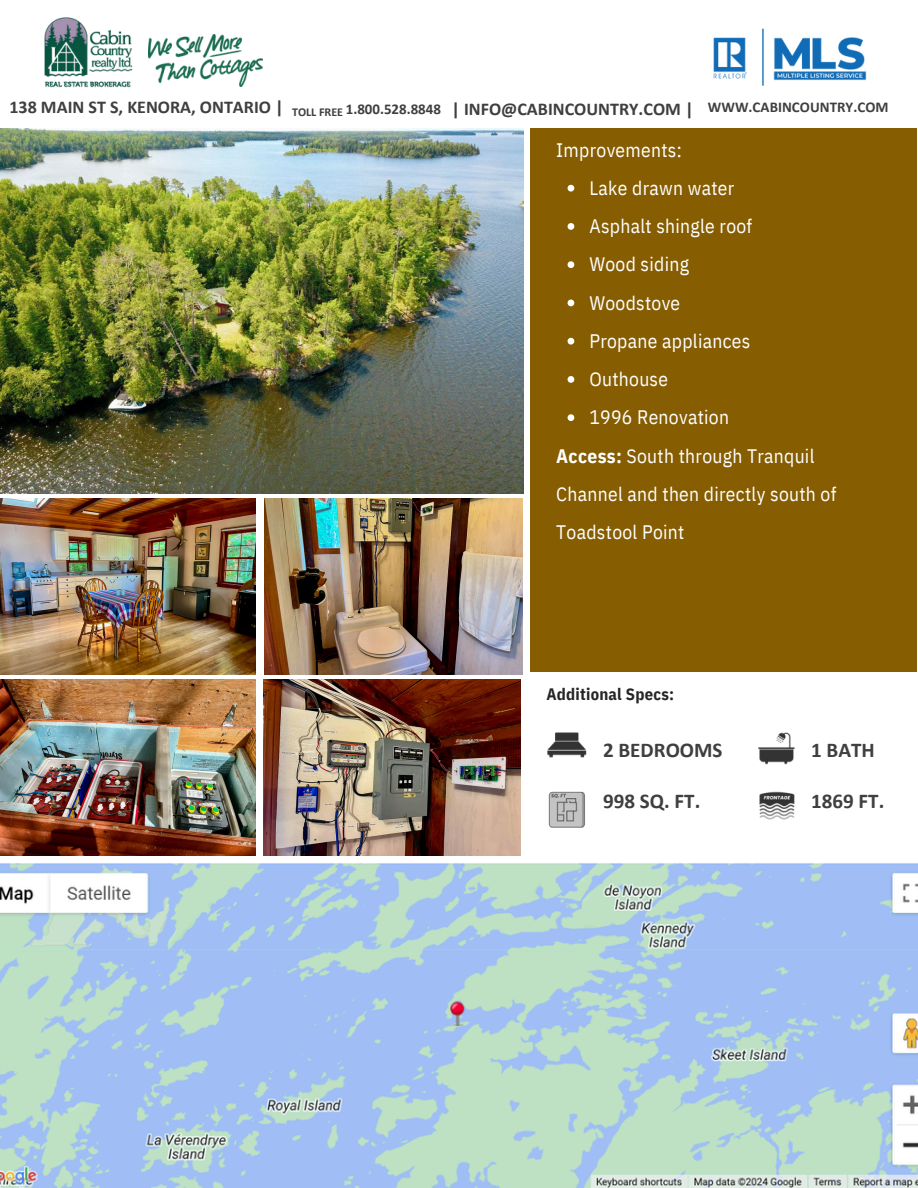
<style>
.page{position:relative;width:918px;height:1188px;background:#fff}
.page>*{position:absolute;margin:0;border:0;box-sizing:border-box;transform-origin:0 0}
.t1{font:700 21px "Calibri";color:#3f3f3f}
.t2{font:19.5px/38.2px "IBM Plex Sans Cond";letter-spacing:.015em;color:#fff}
.t3{font:700 18px "Calibri";color:#3f3f3f}
.t4{font:700 16.5px "IBM Plex Sans Cond";letter-spacing:.015em;color:#262626}
.t5{font:700 15px "Calibri";letter-spacing:.005em;color:#3f3f3f}
.t6{font:700 12px "Calibri";color:#3f3f3f}
.s1{font-weight:700}
</style>
<div class="page">
<img style="left:713px;top:28px;width:154px;height:58px">
<img style="left:0;top:129px;width:523px;height:364px">
<img style="left:44px;top:17px;width:89px;height:71px">
<img style="left:149px;top:34px;width:113px;height:52px">
<div style="left:530px;top:129px;width:387px;height:543px;background:#865d00"></div>
<img style="left:0;top:680px;width:255px;height:175px">
<img style="left:263px;top:680px;width:258px;height:175px">
<img style="left:0;top:863px;width:918px;height:325px">
<img style="left:758px;top:732px;width:37px;height:33px">
<img style="left:547px;top:732px;width:40px;height:26px">
<img style="left:548px;top:791px;width:37px;height:36px">
<img style="left:759px;top:791px;width:36px;height:29px">
<svg style="left:568px;top:185px;width:6px;height:7px"></svg>
<svg style="left:568px;top:223px;width:6px;height:7px"></svg>
<svg style="left:568px;top:261px;width:6px;height:7px"></svg>
<svg style="left:568px;top:300px;width:6px;height:6px"></svg>
<svg style="left:568px;top:338px;width:6px;height:7px"></svg>
<svg style="left:568px;top:376px;width:6px;height:7px"></svg>
<svg style="left:568px;top:414px;width:6px;height:7px"></svg>
<img style="left:0;top:499px;width:255px;height:175px">
<img style="left:264px;top:499px;width:258px;height:175px">
<p class="t3" style="left:9px;top:99px;width:276px">138 MAIN ST S, KENORA, ONTARIO |</p>
<p class="t6" style="left:292px;top:107px;width:53px">TOLL FREE</p>
<p class="t5" style="left:346px;top:103px;width:97px">1.800.528.8848</p>
<p class="t3" style="left:451px;top:101px;width:244px">| INFO@CABINCOUNTRY.COM |</p>
<p class="t5" style="left:708px;top:100px;width:182px">WWW.CABINCOUNTRY.COM</p>
<p class="t2" style="left:556px;top:130px;width:127px">Improvements:</p>
<p class="t2" style="left:589px;top:168px;width:146px">Lake drawn water</p>
<h2 class="t2" style="left:589px;top:207px;width:164px">Asphalt shingle roof</h2>
<p class="t2" style="left:589px;top:245px;width:101px">Wood siding</p>
<p class="t2" style="left:589px;top:283px;width:92px">Woodstove</p>
<p class="t2" style="left:589px;top:321px;width:162px">Propane appliances</p>
<p class="t2" style="left:589px;top:360px;width:80px">Outhouse</p>
<h4 class="t2" style="left:589px;top:398px;width:141px">1996 Renovation</h4>
<p class="t2" style="left:556px;top:436px;width:282px"><span class="s1">Access:</span> South through Tranquil<br>Channel and then directly south of<br>Toadstool Point</p>
<p class="t4" style="left:546px;top:684px;width:129px">Additional Specs:</p>
<h1 class="t1" style="left:603px;top:741px;width:121px">2 BEDROOMS</h1>
<h1 class="t1" style="left:603px;top:793px;width:99px">998 SQ. FT.</h1>
<p class="t1" style="left:811px;top:741px;width:65px">1 BATH</p>
<p class="t1" style="left:811px;top:793px;width:75px">1869 FT.</p>
</div>
